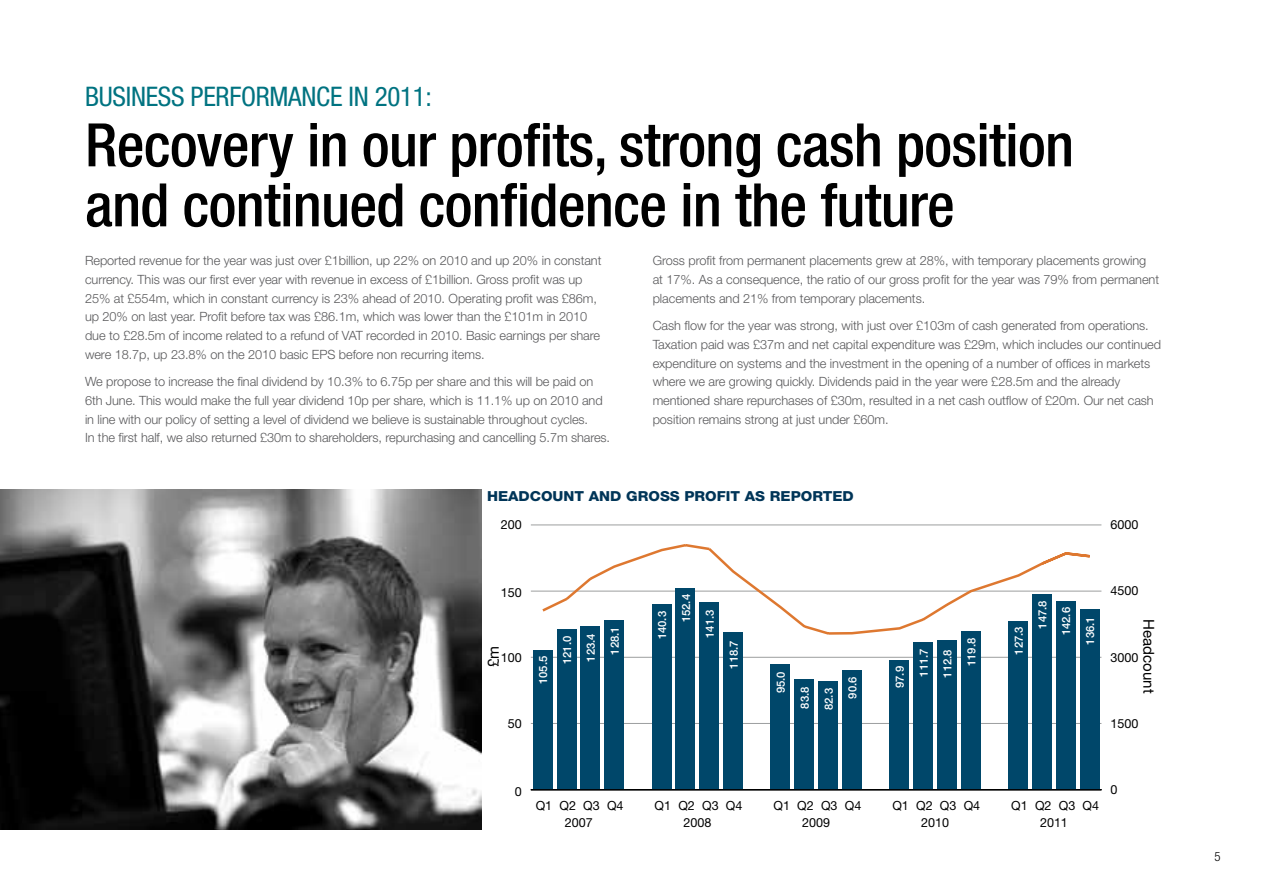
<style>
.page{position:relative;width:1263px;height:893px;background:#fff}
.page>*{position:absolute;margin:0;border:0;box-sizing:border-box;transform-origin:0 0}
.t1{font:500 condensed 60px/60px "Helvetica Neue";letter-spacing:-.01em;color:#000}
.t2{font:condensed 27px "Helvetica Neue";letter-spacing:-.01em;color:#007381}
.t3{font:15.15px "Helvetica Neue";color:#000}
.t4{font:800 13.8px "Helvetica Neue";color:#003558;scale:1.07 1}
.t5{font:300 12.75px/18.8px "Helvetica Neue";letter-spacing:-.005em;color:#58585a}
.t6{font:300 condensed 12.75px "Helvetica Neue";color:#000}
.t7{font:12.6px "Helvetica Neue";color:#000}
.t8{font:500 11.25px/23.9px "Helvetica Neue";color:#fff}
</style>
<div class="page">
<hr style="left:531px;top:723px;width:570px;height:1px;background:#9c9e9f">
<hr style="left:531px;top:657px;width:570px;height:1px;background:#9c9e9f">
<hr style="left:531px;top:591px;width:570px;height:1px;background:#9c9e9f">
<hr style="left:531px;top:525px;width:570px;height:1px;background:#9c9e9f">
<div style="left:533px;top:650px;width:19px;height:140px;background:#00476a"></div>
<div style="left:557px;top:629px;width:19px;height:161px;background:#00476a"></div>
<div style="left:581px;top:626px;width:19px;height:164px;background:#00476a"></div>
<div style="left:604px;top:620px;width:20px;height:170px;background:#00476a"></div>
<div style="left:652px;top:604px;width:19px;height:186px;background:#00476a"></div>
<div style="left:676px;top:588px;width:19px;height:202px;background:#00476a"></div>
<div style="left:699px;top:603px;width:20px;height:187px;background:#00476a"></div>
<div style="left:723px;top:632px;width:19px;height:158px;background:#00476a"></div>
<div style="left:771px;top:664px;width:19px;height:126px;background:#00476a"></div>
<div style="left:795px;top:679px;width:19px;height:111px;background:#00476a"></div>
<div style="left:818px;top:681px;width:20px;height:109px;background:#00476a"></div>
<div style="left:842px;top:670px;width:19px;height:120px;background:#00476a"></div>
<div style="left:890px;top:660px;width:19px;height:130px;background:#00476a"></div>
<div style="left:913px;top:642px;width:20px;height:148px;background:#00476a"></div>
<div style="left:937px;top:640px;width:19px;height:150px;background:#00476a"></div>
<div style="left:961px;top:631px;width:19px;height:159px;background:#00476a"></div>
<div style="left:1009px;top:621px;width:19px;height:169px;background:#00476a"></div>
<div style="left:1032px;top:594px;width:19px;height:196px;background:#00476a"></div>
<div style="left:1056px;top:601px;width:19px;height:189px;background:#00476a"></div>
<div style="left:1080px;top:609px;width:19px;height:181px;background:#00476a"></div>
<hr style="left:531px;top:789px;width:570px;height:1px;background:#000">
<svg style="left:540px;top:544px;width:552px;height:93px"></svg>
<img style="left:0;top:489px;width:481px;height:340px">
<h2 class="t2" style="left:85px;top:81px;width:348px">BUSINESS PERFORMANCE IN 2011:</h2>
<h1 class="t1" style="left:85px;top:114px;width:990px">Recovery in our profits, strong cash position and continued confidence in the future</h1>
<p class="t5" style="left:85px;top:251px;width:518px">Reported revenue for the year was just over £1billion, up 22% on 2010 and up 20% in constant currency. This was our first ever year with revenue in excess of £1billion. Gross profit was up 25% at £554m, which in constant currency is 23% ahead of 2010. Operating profit was £86m, up 20% on last year. Profit before tax was £86.1m, which was lower than the £101m in 2010 due to £28.5m of income related to a refund of VAT recorded in 2010. Basic earnings per share were 18.7p, up 23.8% on the 2010 basic EPS before non recurring items.</p>
<p class="t5" style="left:85px;top:372px;width:527px">We propose to increase the final dividend by 10.3% to 6.75p per share and this will be paid on 6th June. This would make the full year dividend 10p per share, which is 11.1% up on 2010 and in line with our policy of setting a level of dividend we believe is sustainable throughout cycles.<br>In the first half, we also returned £30m to shareholders, repurchasing and cancelling 5.7m shares.</p>
<p class="t5" style="left:653px;top:251px;width:508px">Gross profit from permanent placements grew at 28%, with temporary placements growing at 17%. As a consequence, the ratio of our gross profit for the year was 79% from permanent placements and 21% from temporary placements.</p>
<p class="t5" style="left:653px;top:316px;width:510px">Cash flow for the year was strong, with just over £103m of cash generated from operations.<br>Taxation paid was £37m and net capital expenditure was £29m, which includes our continued expenditure on systems and the investment in the opening of a number of offices in markets where we are growing quickly. Dividends paid in the year were £28.5m and the already mentioned share repurchases of £30m, resulted in a net cash outflow of £20m. Our net cash position remains strong at just under £60m.</p>
<p class="t4" style="left:487px;top:488px;width:344px">HEADCOUNT AND GROSS PROFIT AS REPORTED</p>
<p class="t7" style="left:501px;top:517px;width:22px">200</p>
<p class="t7" style="left:1110px;top:517px;width:29px">6000</p>
<p class="t7" style="left:501px;top:585px;width:22px">150</p>
<p class="t3" style="left:484px;top:667px;width:23px;rotate:-90deg">£m</p>
<p class="t7" style="left:501px;top:650px;width:22px">100</p>
<p class="t8" style="left:531px;top:684px;width:30px;rotate:-90deg">105.5</p>
<p class="t8" style="left:555px;top:664px;width:30px;rotate:-90deg">121.0</p>
<p class="t8" style="left:579px;top:662px;width:30px;rotate:-90deg">123.4</p>
<p class="t8" style="left:603px;top:655px;width:30px;rotate:-90deg">128.1</p>
<p class="t8" style="left:650px;top:639px;width:30px;rotate:-90deg">140.3</p>
<p class="t8" style="left:674px;top:622px;width:30px;rotate:-90deg">152.4</p>
<p class="t8" style="left:698px;top:638px;width:30px;rotate:-90deg">141.3</p>
<p class="t8" style="left:722px;top:669px;width:30px;rotate:-90deg">118.7</p>
<p class="t8" style="left:769px;top:710px;width:40px;text-indent:17px;rotate:-90deg">95.0<br>83.8<br>82.3</p>
<p class="t8" style="left:840px;top:699px;width:24px;rotate:-90deg">90.6</p>
<p class="t8" style="left:888px;top:688px;width:24px;rotate:-90deg">97.9</p>
<p class="t8" style="left:912px;top:677px;width:30px;rotate:-90deg">111.7</p>
<p class="t8" style="left:935px;top:678px;width:30px;rotate:-90deg">112.8</p>
<p class="t8" style="left:959px;top:666px;width:30px;rotate:-90deg">119.8</p>
<p class="t8" style="left:1007px;top:655px;width:30px;rotate:-90deg">127.3</p>
<p class="t8" style="left:1030px;top:629px;width:30px;rotate:-90deg">147.8</p>
<p class="t8" style="left:1054px;top:635px;width:30px;rotate:-90deg">142.6</p>
<p class="t8" style="left:1078px;top:645px;width:30px;rotate:-90deg">136.1</p>
<p class="t7" style="left:1110px;top:583px;width:29px">4500</p>
<p class="t3" style="left:1158px;top:619px;width:76px;rotate:90deg">Headcount</p>
<p class="t7" style="left:1110px;top:650px;width:29px">3000</p>
<p class="t7" style="left:508px;top:716px;width:15px">50</p>
<p class="t7" style="left:1110px;top:716px;width:29px">1500</p>
<p class="t7" style="left:515px;top:784px;width:8px">0</p>
<p class="t7" style="left:536px;top:797px;width:18px">Q1</p>
<p class="t7" style="left:726px;top:797px;width:18px">Q4</p>
<p class="t7" style="left:559px;top:797px;width:18px">Q2</p>
<p class="t7" style="left:583px;top:797px;width:18px">Q3</p>
<p class="t7" style="left:607px;top:797px;width:18px">Q4</p>
<p class="t7" style="left:655px;top:797px;width:18px">Q1</p>
<p class="t7" style="left:845px;top:797px;width:18px">Q4</p>
<p class="t7" style="left:678px;top:797px;width:18px">Q2</p>
<p class="t7" style="left:702px;top:797px;width:18px">Q3</p>
<p class="t7" style="left:773px;top:797px;width:18px">Q1</p>
<p class="t7" style="left:964px;top:797px;width:18px">Q4</p>
<p class="t7" style="left:797px;top:797px;width:18px">Q2</p>
<p class="t7" style="left:821px;top:797px;width:18px">Q3</p>
<p class="t7" style="left:892px;top:797px;width:18px">Q1</p>
<p class="t7" style="left:1082px;top:797px;width:18px">Q4</p>
<p class="t7" style="left:916px;top:797px;width:18px">Q2</p>
<p class="t7" style="left:940px;top:797px;width:18px">Q3</p>
<p class="t7" style="left:1011px;top:797px;width:18px">Q1</p>
<p class="t7" style="left:1035px;top:797px;width:18px">Q2</p>
<p class="t7" style="left:1059px;top:797px;width:18px">Q3</p>
<p class="t7" style="left:565px;top:814px;width:29px">2007</p>
<p class="t7" style="left:683px;top:814px;width:29px">2008</p>
<p class="t7" style="left:802px;top:814px;width:29px">2009</p>
<p class="t7" style="left:921px;top:814px;width:29px">2010</p>
<p class="t7" style="left:1040px;top:814px;width:29px">2011</p>
<p class="t7" style="left:1110px;top:782px;width:8px">0</p>
<p class="t6" style="left:1214px;top:849px;width:8px">5</p>
</div>
